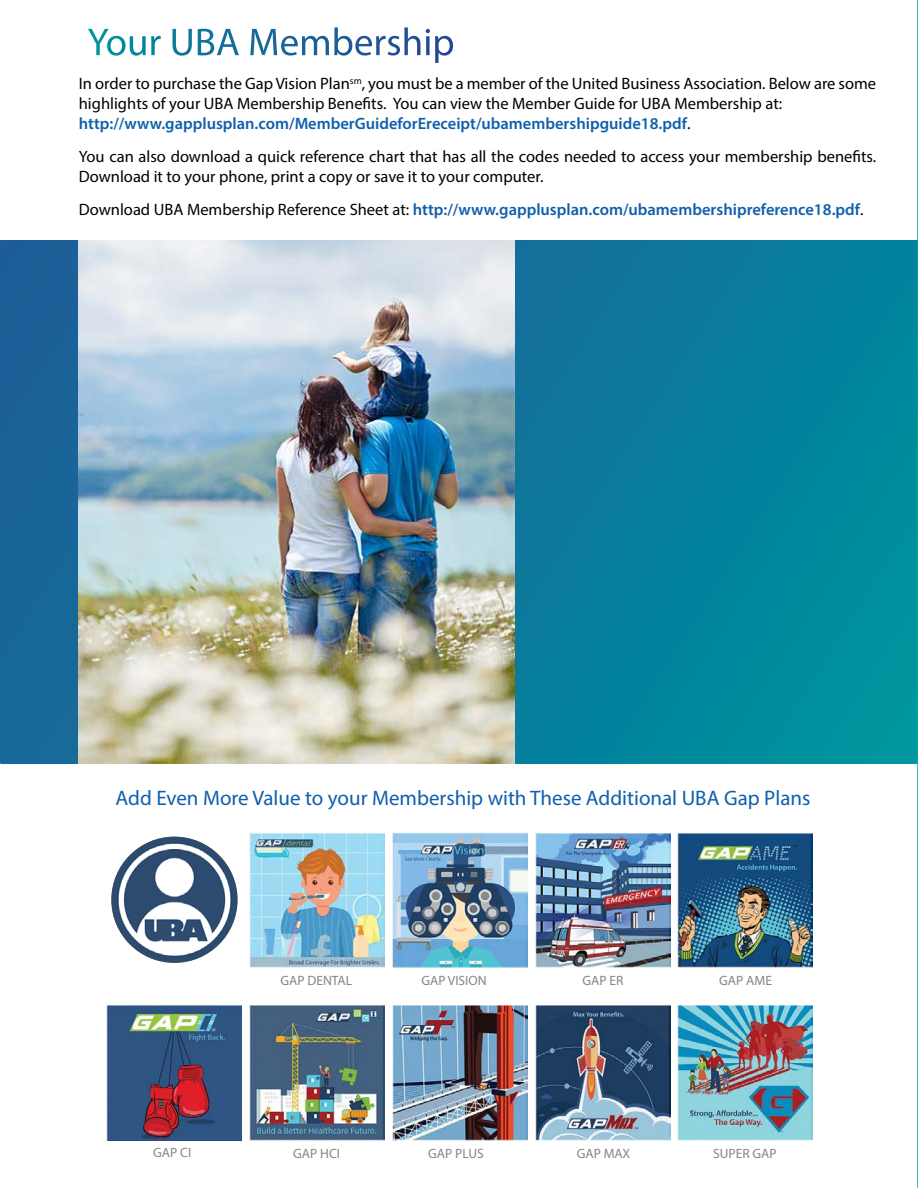
<style>
.page{position:relative;width:918px;height:1188px;background:#fff}
.page>*{position:absolute;margin:0;border:0;box-sizing:border-box;transform-origin:0 0}
.t1{font:21px "Myriad Pro";color:#105fad}
.t2{font:16.5px/19.8px "Myriad Pro";color:#000}
.t3{font:600 16.5px "Myriad Pro";color:#105fad}
.t4{font:13.5px "Myriad Pro";color:#848688}
.s1{font-weight:600;color:#105fad}
.s2{font-weight:400;color:#000}
</style>
<div class="page">
<svg style="left:88px;top:27px;width:298px;height:29px"></svg>
<svg style="left:0;top:241px;width:917px;height:522px;background:#097d9b"></svg>
<img style="left:79px;top:241px;width:435px;height:523px">
<svg style="left:917px;top:0;width:1px;height:1188px"></svg>
<img style="left:107px;top:1005px;width:135px;height:135px">
<img style="left:250px;top:1005px;width:135px;height:135px">
<img style="left:393px;top:1005px;width:135px;height:135px">
<img style="left:535px;top:1005px;width:135px;height:135px">
<img style="left:678px;top:1005px;width:135px;height:135px">
<img style="left:111px;top:837px;width:127px;height:126px;border-radius:50%">
<img style="left:678px;top:832px;width:135px;height:135px">
<img style="left:392px;top:832px;width:135px;height:135px">
<img style="left:250px;top:832px;width:135px;height:135px">
<img style="left:535px;top:832px;width:135px;height:135px">
<p class="t2" style="left:79px;top:75px;width:799px">In order to purchase the Gap Vision Plan<sup>sm</sup>, you must be a member of the United Business Association. Below are some highlights of your UBA Membership Benefits. You can view the Member Guide for UBA Membership at: <span class="s1">http://www.gapplusplan.com/MemberGuideforEreceipt/ubamembershipguide18.pdf</span>.</p>
<p class="t2" style="left:79px;top:148px;width:799px">You can also download a quick reference chart that has all the codes needed to access your membership benefits.<br>Download it to your phone, print a copy or save it to your computer.</p>
<p class="t3" style="left:79px;top:203px;width:786px"><span class="s2">Download UBA Membership Reference Sheet at:</span> http://www.gapplusplan.com/ubamembershipreference18.pdf<span class="s2">.</span></p>
<p class="t1" style="left:116px;top:790px;width:696px">Add Even More Value to your Membership with These Additional UBA Gap Plans</p>
<p class="t4" style="left:280px;top:975px;width:73px">GAP DENTAL</p>
<p class="t4" style="left:421px;top:975px;width:67px">GAP VISION</p>
<p class="t4" style="left:582px;top:975px;width:42px">GAP ER</p>
<p class="t4" style="left:719px;top:975px;width:54px">GAP AME</p>
<p class="t4" style="left:153px;top:1148px;width:40px">GAP CI</p>
<p class="t4" style="left:293px;top:1148px;width:48px">GAP HCI</p>
<p class="t4" style="left:428px;top:1148px;width:57px">GAP PLUS</p>
<p class="t4" style="left:577px;top:1148px;width:55px">GAP MAX</p>
<p class="t4" style="left:713px;top:1148px;width:65px">SUPER GAP</p>
</div>
